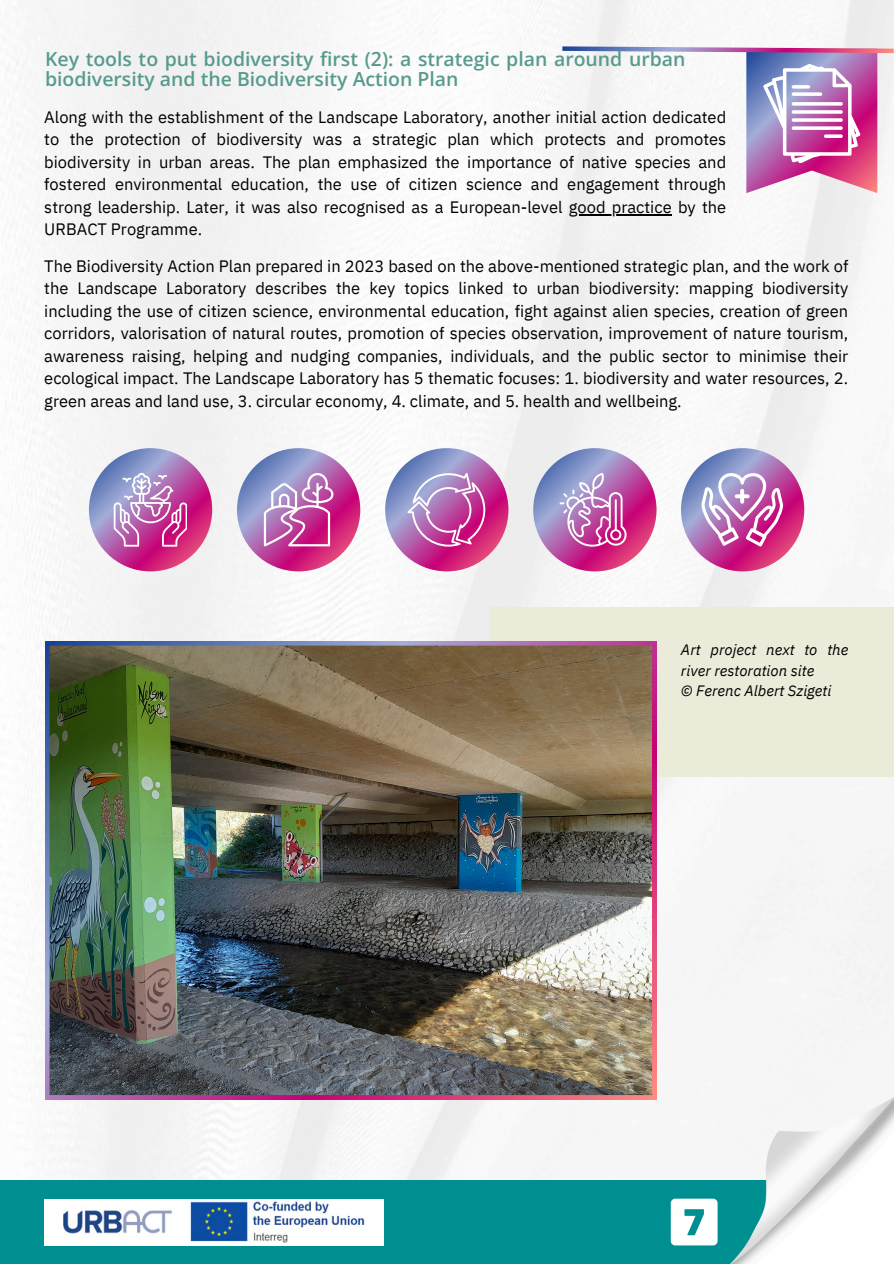
<style>
.page{position:relative;width:894px;height:1264px;background:#fff}
.page>*{position:absolute;margin:0;border:0;box-sizing:border-box;transform-origin:0 0}
.t1{font:600 19.5px/20.2px "Open Sans";color:#579b8e}
.t2{font:16.5px/22.5px "IBM Plex Sans";color:#000;text-align:justify}
.t3{font:italic 15px/20.2px "IBM Plex Sans";color:#000}
</style>
<div class="page">
<div style="left:1px;top:0;width:892px;height:1180px;background:#f6f6f6"></div>
<div style="left:0;top:1180px;width:893px;height:83px;background:#008f91"></div>
<div style="left:44px;top:1198px;width:339px;height:47px;background:#fff"></div>
<img style="left:63px;top:1201px;width:302px;height:42px">
<div style="left:489px;top:607px;width:404px;height:169px;background:#ebebda"></div>
<img style="left:726px;top:1094px;width:167px;height:169px">
<svg style="left:557px;top:44px;width:336px;height:149px"></svg>
<img style="left:45px;top:641px;width:611px;height:458px">
<svg style="left:89px;top:448px;width:123px;height:123px;background:#ad5aa3"></svg>
<svg style="left:237px;top:448px;width:123px;height:123px;background:#ad5aa3"></svg>
<svg style="left:385px;top:448px;width:123px;height:123px;background:#ad59a2"></svg>
<svg style="left:533px;top:448px;width:123px;height:123px;background:#ad5aa3"></svg>
<svg style="left:680px;top:448px;width:124px;height:123px;background:#ad5ca4"></svg>
<svg style="left:114px;top:473px;width:73px;height:73px;background:#c37dba"></svg>
<svg style="left:264px;top:473px;width:69px;height:73px;background:#c27dba"></svg>
<svg style="left:407px;top:473px;width:78px;height:73px;background:#bd75b6"></svg>
<svg style="left:559px;top:473px;width:71px;height:73px;background:#c17ebb"></svg>
<svg style="left:701px;top:473px;width:83px;height:73px"></svg>
<svg style="left:670px;top:1198px;width:47px;height:47px;background:#d5eced"></svg>
<hr style="left:568px;top:214px;width:103px;height:1px;background:#000">
<p class="t1" style="left:45px;top:48px;width:641px">Key tools to put biodiversity first (2): a strategic plan around urban biodiversity and the Biodiversity Action Plan</p>
<p class="t2" style="left:44px;top:105px;width:683px">Along with the establishment of the Landscape Laboratory, another initial action dedicated to the protection of biodiversity was a strategic plan which protects and promotes biodiversity in urban areas. The plan emphasized the importance of native species and fostered environmental education, the use of citizen science and engagement through strong leadership. Later, it was also recognised as a European-level good practice by the</p>
<p class="t2" style="left:44px;top:218px;width:159px">URBACT Programme.</p>
<p class="t2" style="left:44px;top:254px;width:805px">The Biodiversity Action Plan prepared in 2023 based on the above-mentioned strategic plan, and the work of the Landscape Laboratory describes the key topics linked to urban biodiversity: mapping biodiversity including the use of citizen science, environmental education, fight against alien species, creation of green corridors, valorisation of natural routes, promotion of species observation, improvement of nature tourism, awareness raising, helping and nudging companies, individuals, and the public sector to minimise their ecological impact. The Landscape Laboratory has 5 thematic focuses: 1. biodiversity and water resources, 2. green areas and land use, 3. circular economy, 4. climate, and 5. health and wellbeing.</p>
<p class="t3" style="left:680px;top:639px;width:169px">Art project next to the river restoration site</p>
<p class="t3" style="left:680px;top:680px;width:152px">© Ferenc Albert Szigeti</p>
</div>
